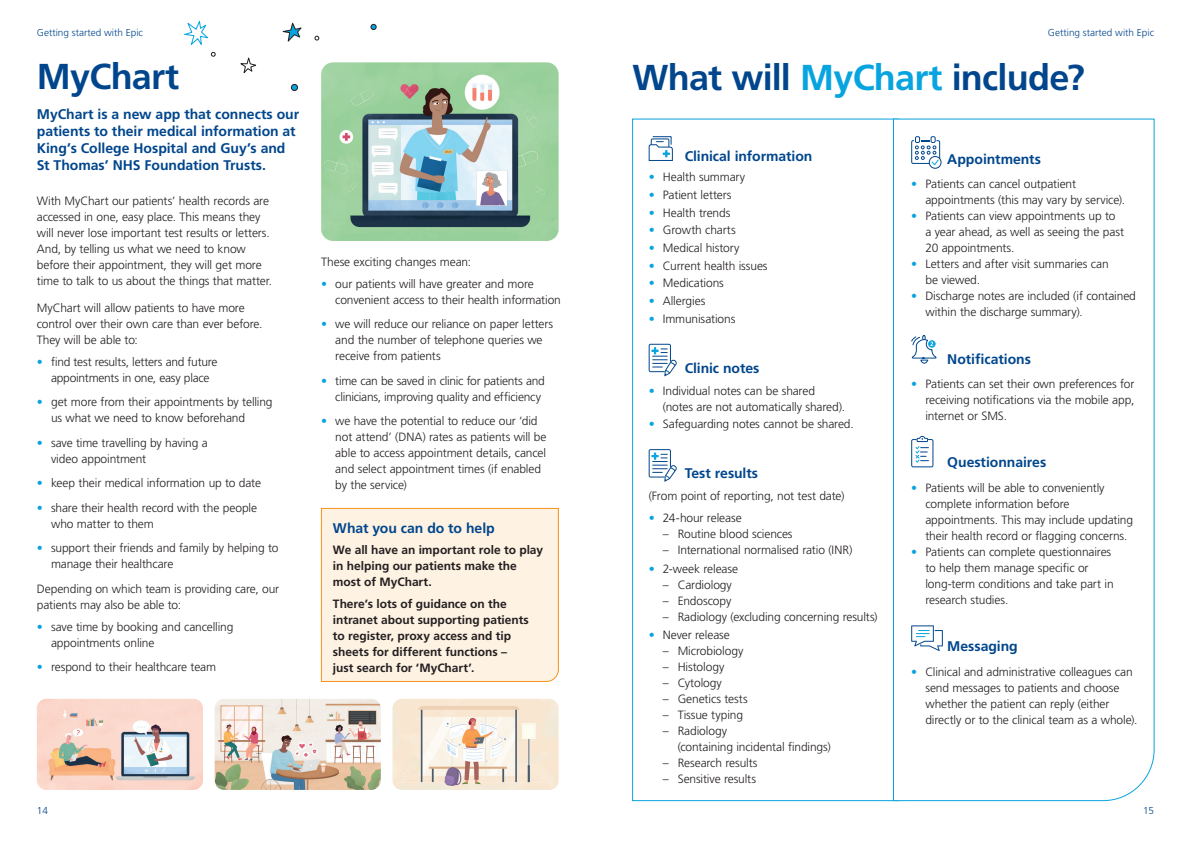
<style>
.page{position:relative;width:1191px;height:842px;background:#fff}
.page>*{position:absolute;margin:0;border:0;box-sizing:border-box;transform-origin:0 0}
.t1{font:700 36px "Frutiger LT Std";letter-spacing:-.02em;color:#01468c}
.t2{font:700 14px/17px "Frutiger LT Std";letter-spacing:-.005em;color:#01468c}
.t3{font:300 12px/16px "Frutiger LT Std";letter-spacing:-.01em;color:#231f20}
.t4{font:700 12px/16px "Frutiger LT Std";letter-spacing:-.005em;color:#231f20}
.t5{font:300 10px "Frutiger LT Std";color:#01468c}
.s1{color:#08a4df}
</style>
<div class="page">
<svg style="left:893px;top:119px;width:261px;height:682px"></svg>
<svg style="left:648px;top:136px;width:25px;height:25px"></svg>
<svg style="left:648px;top:344px;width:29px;height:32px"></svg>
<svg style="left:648px;top:449px;width:29px;height:33px"></svg>
<div style="left:928px;top:156px;width:13px;height:13px;border:1px solid #01468c;border-radius:50%"></div>
<svg style="left:911px;top:136px;width:29px;height:30px"></svg>
<svg style="left:910px;top:335px;width:27px;height:29px"></svg>
<svg style="left:911px;top:436px;width:22px;height:31px"></svg>
<svg style="left:911px;top:625px;width:31px;height:26px"></svg>
<div style="left:321px;top:508px;width:238px;height:174px;background:#fef2e3"></div>
<img style="left:215px;top:699px;width:166px;height:91px">
<img style="left:392px;top:699px;width:166px;height:91px">
<img style="left:321px;top:62px;width:237px;height:179px">
<img style="left:37px;top:699px;width:166px;height:91px">
<svg style="left:282px;top:22px;width:20px;height:20px"></svg>
<svg style="left:240px;top:57px;width:17px;height:16px"></svg>
<svg style="left:371px;top:24px;width:5px;height:6px"></svg>
<svg style="left:291px;top:84px;width:6px;height:6px"></svg>
<div style="left:291px;top:84px;width:7px;height:7px;border:1px solid #231f20;border-radius:50%"></div>
<svg style="left:211px;top:52px;width:4px;height:4px"></svg>
<svg style="left:184px;top:21px;width:24px;height:24px"></svg>
<svg style="left:315px;top:36px;width:4px;height:4px"></svg>
<p class="t5" style="left:37px;top:27px;width:108px">Getting started with Epic</p>
<p class="t5" style="left:1048px;top:27px;width:108px">Getting started with Epic</p>
<h1 class="t1" style="left:37px;top:56px;width:144px">MyChart</h1>
<p class="t2" style="left:37px;top:106px;width:264px">MyChart is a new app that connects our patients to their medical information at King’s College Hospital and Guy’s and St Thomas’ NHS Foundation Trusts.</p>
<p class="t3" style="left:37px;top:193px;width:237px">With MyChart our patients’ health records are accessed in one, easy place. This means they will never lose important test results or letters.<br>And, by telling us what we need to know before their appointment, they will get more time to talk to us about the things that matter.</p>
<p class="t3" style="left:37px;top:300px;width:227px">MyChart will allow patients to have more control over their own care than ever before.<br>They will be able to:</p>
<p class="t3" style="left:37px;top:354px;width:182px;text-align:center"><span class="s1">•</span> find test results, letters and future appointments in one, easy place</p>
<p class="t3" style="left:51px;top:394px;width:223px;text-indent:-14px"><span class="s1">•</span> get more from their appointments by telling us what we need to know beforehand</p>
<p class="t3" style="left:51px;top:435px;width:158px;text-indent:-14px"><span class="s1">•</span> save time travelling by having a video appointment</p>
<p class="t3" style="left:37px;top:475px;width:226px"><span class="s1">•</span> keep their medical information up to date</p>
<p class="t3" style="left:51px;top:500px;width:208px;text-indent:-14px"><span class="s1">•</span> share their health record with the people who matter to them</p>
<p class="t3" style="left:51px;top:540px;width:229px;text-indent:-14px"><span class="s1">•</span> support their friends and family by helping to manage their healthcare</p>
<p class="t3" style="left:37px;top:581px;width:244px">Depending on which team is providing care, our patients may also be able to:</p>
<p class="t3" style="left:51px;top:619px;width:184px;text-indent:-14px"><span class="s1">•</span> save time by booking and cancelling appointments online</p>
<p class="t3" style="left:37px;top:659px;width:181px"><span class="s1">•</span> respond to their healthcare team</p>
<p class="t3" style="left:321px;top:254px;width:151px">These exciting changes mean:</p>
<p class="t3" style="left:335px;top:276px;width:227px;text-indent:-14px"><span class="s1">•</span> our patients will have greater and more convenient access to their health information</p>
<p class="t3" style="left:335px;top:316px;width:219px;text-indent:-14px"><span class="s1">•</span> we will reduce our reliance on paper letters and the number of telephone queries we receive from patients</p>
<p class="t3" style="left:335px;top:373px;width:211px;text-indent:-14px"><span class="s1">•</span> time can be saved in clinic for patients and clinicians, improving quality and efficiency</p>
<p class="t3" style="left:335px;top:413px;width:213px;text-indent:-14px"><span class="s1">•</span> we have the potential to reduce our ‘did not attend’ (DNA) rates as patients will be able to access appointment details, cancel and select appointment times (if enabled by the service)</p>
<p class="t2" style="left:333px;top:519px;width:163px">What you can do to help</p>
<p class="t4" style="left:333px;top:542px;width:212px">We all have an important role to play in helping our patients make the most of MyChart.</p>
<p class="t4" style="left:333px;top:596px;width:197px">There’s lots of guidance on the intranet about supporting patients to register, proxy access and tip sheets for different functions – just search for ‘MyChart’.</p>
<p class="t5" style="left:37px;top:804px;width:13px">14</p>
<h1 class="t1" style="left:632px;top:56px;width:454px">What will <span class="s1">MyChart</span> include?</h1>
<p class="t2" style="left:684px;top:148px;width:129px">Clinical information</p>
<p class="t3" style="left:648px;top:169px;width:98px"><span class="s1">•</span> Health summary</p>
<p class="t3" style="left:648px;top:187px;width:84px"><span class="s1">•</span> Patient letters</p>
<p class="t3" style="left:648px;top:205px;width:83px"><span class="s1">•</span> Health trends</p>
<p class="t3" style="left:648px;top:222px;width:89px"><span class="s1">•</span> Growth charts</p>
<p class="t3" style="left:648px;top:240px;width:92px"><span class="s1">•</span> Medical history</p>
<p class="t3" style="left:648px;top:258px;width:120px"><span class="s1">•</span> Current health issues</p>
<p class="t3" style="left:648px;top:275px;width:77px"><span class="s1">•</span> Medications</p>
<p class="t3" style="left:648px;top:293px;width:58px"><span class="s1">•</span> Allergies</p>
<p class="t3" style="left:648px;top:311px;width:88px"><span class="s1">•</span> Immunisations</p>
<p class="t2" style="left:684px;top:360px;width:76px">Clinic notes</p>
<p class="t3" style="left:663px;top:383px;width:184px;text-indent:-14px"><span class="s1">•</span> Individual notes can be shared (notes are not automatically shared).</p>
<p class="t3" style="left:648px;top:416px;width:207px"><span class="s1">•</span> Safeguarding notes cannot be shared.</p>
<p class="t2" style="left:684px;top:465px;width:75px">Test results</p>
<p class="t3" style="left:648px;top:488px;width:197px">(From point of reporting, not test date)</p>
<p class="t3" style="left:648px;top:510px;width:94px"><span class="s1">•</span> 24-hour release</p>
<p class="t3" style="left:663px;top:526px;width:131px">– Routine blood sciences</p>
<p class="t3" style="left:663px;top:542px;width:191px">– International normalised ratio (INR)</p>
<p class="t3" style="left:648px;top:561px;width:91px"><span class="s1">•</span> 2-week release</p>
<p class="t3" style="left:663px;top:577px;width:71px">– Cardiology</p>
<p class="t3" style="left:663px;top:593px;width:70px">– Endoscopy</p>
<p class="t3" style="left:663px;top:609px;width:216px">– Radiology (excluding concerning results)</p>
<p class="t3" style="left:648px;top:627px;width:83px"><span class="s1">•</span> Never release</p>
<p class="t3" style="left:663px;top:643px;width:82px">– Microbiology</p>
<p class="t3" style="left:663px;top:659px;width:63px">– Histology</p>
<p class="t3" style="left:663px;top:675px;width:61px">– Cytology</p>
<p class="t3" style="left:663px;top:691px;width:86px">– Genetics tests</p>
<p class="t3" style="left:663px;top:707px;width:82px">– Tissue typing</p>
<p class="t3" style="left:677px;top:723px;width:154px;text-indent:-15px">– Radiology<br>(containing incidental findings)</p>
<p class="t3" style="left:663px;top:755px;width:96px">– Research results</p>
<p class="t3" style="left:663px;top:771px;width:95px">– Sensitive results</p>
<p class="t2" style="left:947px;top:151px;width:95px">Appointments</p>
<p class="t3" style="left:925px;top:176px;width:201px;text-indent:-14px"><span class="s1">•</span> Patients can cancel outpatient appointments (this may vary by service).</p>
<p class="t3" style="left:925px;top:208px;width:200px;text-indent:-14px"><span class="s1">•</span> Patients can view appointments up to a year ahead, as well as seeing the past<br>20 appointments.</p>
<p class="t3" style="left:925px;top:256px;width:185px;text-indent:-14px"><span class="s1">•</span> Letters and after visit summaries can be viewed.</p>
<p class="t3" style="left:925px;top:288px;width:212px;text-indent:-14px"><span class="s1">•</span> Discharge notes are included (if contained within the discharge summary).</p>
<p class="t2" style="left:947px;top:350px;width:85px">Notifications</p>
<p class="t3" style="left:925px;top:376px;width:210px;text-align:justify;text-indent:-14px"><span class="s1">•</span> Patients can set their own preferences for receiving notifications via the mobile app, internet or SMS.</p>
<p class="t2" style="left:947px;top:454px;width:101px">Questionnaires</p>
<p class="t3" style="left:925px;top:480px;width:209px;text-indent:-14px"><span class="s1">•</span> Patients will be able to conveniently complete information before appointments. This may include updating their health record or flagging concerns.</p>
<p class="t3" style="left:925px;top:544px;width:190px;text-indent:-14px"><span class="s1">•</span> Patients can complete questionnaires to help them manage specific or long-term conditions and take part in research studies.</p>
<p class="t2" style="left:947px;top:638px;width:72px">Messaging</p>
<p class="t3" style="left:925px;top:664px;width:214px;text-indent:-14px"><span class="s1">•</span> Clinical and administrative colleagues can send messages to patients and choose whether the patient can reply (either directly or to the clinical team as a whole).</p>
<p class="t5" style="left:1143px;top:804px;width:13px">15</p>
</div>
